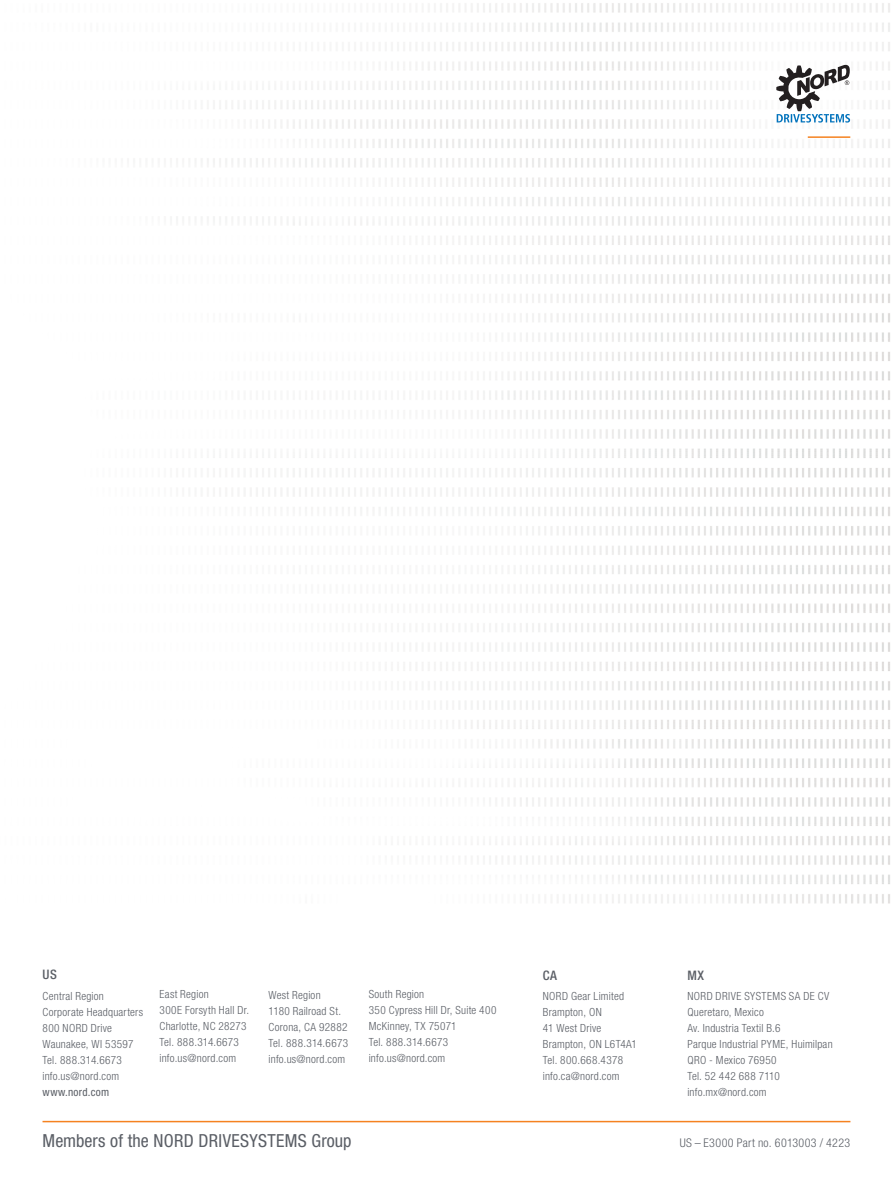
<style>
.page{position:relative;width:893px;height:1188px;background:#fff}
.page>*{position:absolute;margin:0;border:0;box-sizing:border-box;transform-origin:0 0}
.t1{font:condensed 18px "Helvetica Neue LT Std";letter-spacing:.015em;color:#5b5f66}
.t2{font:500 condensed 13.05px "Helvetica Neue LT Std";color:#5b5f66}
.t3{font:300 condensed 12px "Helvetica Neue LT Std";letter-spacing:.035em;color:#5b5f66}
.t4{font:300 condensed 11.25px/16px "Helvetica Neue LT Std";letter-spacing:.02em;color:#5b5f66}
.t5{font:condensed 11.25px "Helvetica Neue LT Std";letter-spacing:.025em;color:#5b5f66}
</style>
<div class="page">
<hr style="left:43px;top:1121px;width:807px;height:1px;background:#f58220">
<img style="left:176px;top:3px;width:714px;height:901px">
<svg style="left:581px;top:3px;width:309px;height:303px"></svg>
<hr style="left:808px;top:136px;width:42px;height:2px;background:#f58220">
<svg style="left:776px;top:65px;width:74px;height:58px"></svg>
<p class="t2" style="left:43px;top:967px;width:16px">US</p>
<p class="t4" style="left:43px;top:987px;width:63px">Central Region</p>
<p class="t4" style="left:43px;top:1003px;width:102px">Corporate Headquarters</p>
<p class="t4" style="left:43px;top:1020px;width:71px">800 NORD Drive</p>
<p class="t4" style="left:43px;top:1036px;width:93px">Waunakee, WI 53597</p>
<p class="t4" style="left:43px;top:1052px;width:81px">Tel. 888.314.6673</p>
<p class="t4" style="left:43px;top:1068px;width:78px">info.us@nord.com</p>
<p class="t5" style="left:43px;top:1085px;width:68px">www.nord.com</p>
<p class="t4" style="left:160px;top:986px;width:51px">East Region</p>
<p class="t4" style="left:160px;top:1002px;width:91px">300E Forsyth Hall Dr.</p>
<p class="t4" style="left:160px;top:1018px;width:89px">Charlotte, NC 28273</p>
<p class="t4" style="left:160px;top:1034px;width:81px">Tel. 888.314.6673</p>
<p class="t4" style="left:160px;top:1050px;width:78px">info.us@nord.com</p>
<p class="t4" style="left:269px;top:987px;width:54px">West Region</p>
<p class="t4" style="left:269px;top:1003px;width:74px">1180 Railroad St.</p>
<p class="t4" style="left:269px;top:1019px;width:80px">Corona, CA 92882</p>
<p class="t4" style="left:269px;top:1035px;width:81px">Tel. 888.314.6673</p>
<p class="t4" style="left:269px;top:1051px;width:78px">info.us@nord.com</p>
<p class="t4" style="left:369px;top:986px;width:57px">South Region</p>
<p class="t4" style="left:369px;top:1002px;width:129px">350 Cypress Hill Dr, Suite 400</p>
<p class="t4" style="left:369px;top:1018px;width:89px">McKinney, TX 75071</p>
<p class="t4" style="left:369px;top:1034px;width:81px">Tel. 888.314.6673</p>
<p class="t4" style="left:369px;top:1050px;width:78px">info.us@nord.com</p>
<p class="t2" style="left:543px;top:967px;width:16px">CA</p>
<p class="t4" style="left:543px;top:988px;width:83px">NORD Gear Limited<br>Brampton, ON</p>
<p class="t4" style="left:543px;top:1020px;width:60px">41 West Drive</p>
<p class="t4" style="left:543px;top:1036px;width:96px">Brampton, ON L6T4A1</p>
<p class="t4" style="left:543px;top:1052px;width:82px">Tel. 800.668.4378</p>
<p class="t4" style="left:543px;top:1068px;width:78px">info.ca@nord.com</p>
<p class="t2" style="left:687px;top:967px;width:18px">MX</p>
<p class="t4" style="left:687px;top:988px;width:143px">NORD DRIVE SYSTEMS SA DE CV<br>Queretaro, Mexico<br>Av. Industria Textil B.6</p>
<p class="t4" style="left:687px;top:1036px;width:147px">Parque Industrial PYME, Huimilpan</p>
<p class="t4" style="left:687px;top:1052px;width:91px">QRO - Mexico 76950</p>
<p class="t4" style="left:687px;top:1068px;width:94px">Tel. 52 442 688 7110</p>
<p class="t4" style="left:687px;top:1084px;width:81px">info.mx@nord.com</p>
<p class="t1" style="left:43px;top:1130px;width:310px">Members of the NORD DRIVESYSTEMS Group</p>
<p class="t3" style="left:680px;top:1136px;width:172px">US – E3000 Part no. 6013003 / 4223</p>
</div>
